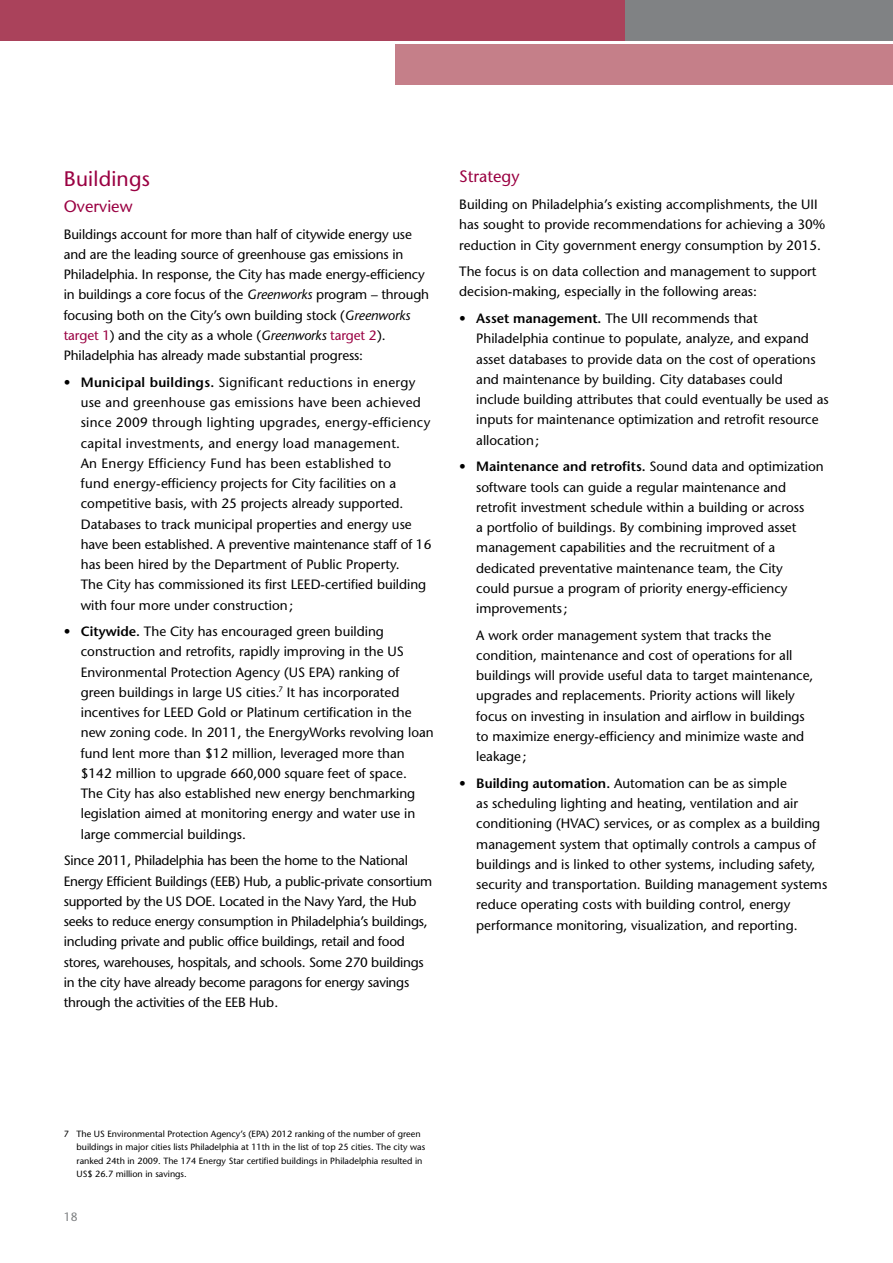
<style>
.page{position:relative;width:893px;height:1263px;background:#fff}
.page>*{position:absolute;margin:0;border:0;box-sizing:border-box;transform-origin:0 0}
.t1{font:21px "Stone Sans";letter-spacing:.01em;color:#9a0142}
.t2{font:16.5px "Stone Sans";color:#9a0142}
.t3{font:13.5px/20.2px "Stone Sans";color:#000}
.t4{font:13.5px/20.2px "Stone Sans";letter-spacing:-.02em;color:#000}
.t5{font:12px "Stone Sans";color:#808284}
.t6{font:9px/13.5px "Stone Sans";color:#000}
.s1{font-style:italic}
.s2{color:#9a0142}
.s3{font-weight:600}
</style>
<div class="page">
<div style="left:0;top:0;width:625px;height:40px;background:#aa425b"></div>
<div style="left:625px;top:0;width:268px;height:40px;background:#808284"></div>
<div style="left:395px;top:45px;width:498px;height:40px;background:#c57f89"></div>
<h1 class="t1" style="left:64px;top:166px;width:88px">Buildings</h1>
<p class="t2" style="left:64px;top:196px;width:70px">Overview</p>
<p class="t3" style="left:64px;top:224px;width:367px">Buildings account for more than half of citywide energy use and are the leading source of greenhouse gas emissions in Philadelphia. In response, the City has made energy-efficiency in buildings a core focus of the <span class="s1">Greenworks</span> program – through focusing both on the City’s own building stock (<span class="s1">Greenworks </span><span class="s2">target 1</span>) and the city as a whole (<span class="s1">Greenworks</span> <span class="s2">target 2</span>).<br>Philadelphia has already made substantial progress:</p>
<p class="t3" style="left:81px;top:372px;width:352px;text-indent:-17px">• <span class="s3">Municipal buildings.</span> Significant reductions in energy use and greenhouse gas emissions have been achieved since 2009 through lighting upgrades, energy-efficiency capital investments, and energy load management.<br>An Energy Efficiency Fund has been established to<br>fund energy-efficiency projects for City facilities on a competitive basis, with 25 projects already supported.<br>Databases to track municipal properties and energy use have been established. A preventive maintenance staff of 16 has been hired by the Department of Public Property.<br>The City has commissioned its first LEED-certified building with four more under construction;</p>
<p class="t3" style="left:81px;top:621px;width:354px;text-indent:-17px">• <span class="s3">Citywide.</span> The City has encouraged green building construction and retrofits, rapidly improving in the US Environmental Protection Agency (US EPA) ranking of green buildings in large US cities.<sup>7</sup> It has incorporated incentives for LEED Gold or Platinum certification in the new zoning code. In 2011, the EnergyWorks revolving loan fund lent more than $12 million, leveraged more than $142 million to upgrade 660,000 square feet of space.<br>The City has also established new energy benchmarking legislation aimed at monitoring energy and water use in large commercial buildings.</p>
<p class="t4" style="left:64px;top:850px;width:370px">Since 2011, Philadelphia has been the home to the National Energy Efficient Buildings (EEB) Hub, a public-private consortium supported by the US DOE. Located in the Navy Yard, the Hub seeks to reduce energy consumption in Philadelphia’s buildings, including private and public office buildings, retail and food stores, warehouses, hospitals, and schools. Some 270 buildings in the city have already become paragons for energy savings through the activities of the EEB Hub.</p>
<p class="t2" style="left:459px;top:167px;width:62px">Strategy</p>
<p class="t3" style="left:459px;top:194px;width:368px">Building on Philadelphia’s existing accomplishments, the UII has sought to provide recommendations for achieving a 30% reduction in City government energy consumption by 2015.</p>
<p class="t3" style="left:459px;top:261px;width:359px">The focus is on data collection and management to support decision-making, especially in the following areas:</p>
<p class="t3" style="left:476px;top:308px;width:354px;text-indent:-17px">• <span class="s3">Asset management.</span> The UII recommends that Philadelphia continue to populate, analyze, and expand asset databases to provide data on the cost of operations and maintenance by building. City databases could include building attributes that could eventually be used as inputs for maintenance optimization and retrofit resource allocation;</p>
<p class="t3" style="left:476px;top:456px;width:349px;text-indent:-17px">• <span class="s3">Maintenance and retrofits.</span> Sound data and optimization software tools can guide a regular maintenance and retrofit investment schedule within a building or across<br>a portfolio of buildings. By combining improved asset management capabilities and the recruitment of a dedicated preventative maintenance team, the City<br>could pursue a program of priority energy-efficiency improvements;</p>
<p class="t3" style="left:476px;top:625px;width:339px">A work order management system that tracks the condition, maintenance and cost of operations for all buildings will provide useful data to target maintenance, upgrades and replacements. Priority actions will likely focus on investing in insulation and airflow in buildings to maximize energy-efficiency and minimize waste and leakage;</p>
<p class="t3" style="left:476px;top:773px;width:353px;text-indent:-17px">• <span class="s3">Building automation.</span> Automation can be as simple<br>as scheduling lighting and heating, ventilation and air conditioning (HVAC) services, or as complex as a building management system that optimally controls a campus of buildings and is linked to other systems, including safety, security and transportation. Building management systems reduce operating costs with building control, energy performance monitoring, visualization, and reporting.</p>
<p class="t6" style="left:77px;top:1127px;width:350px;text-indent:-13px">7 The US Environmental Protection Agency’s (EPA) 2012 ranking of the number of green buildings in major cities lists Philadelphia at 11th in the list of top 25 cities. The city was ranked 24th in 2009. The 174 Energy Star certified buildings in Philadelphia resulted in US$ 26.7 million in savings.</p>
<p class="t5" style="left:64px;top:1209px;width:15px">18</p>
</div>
